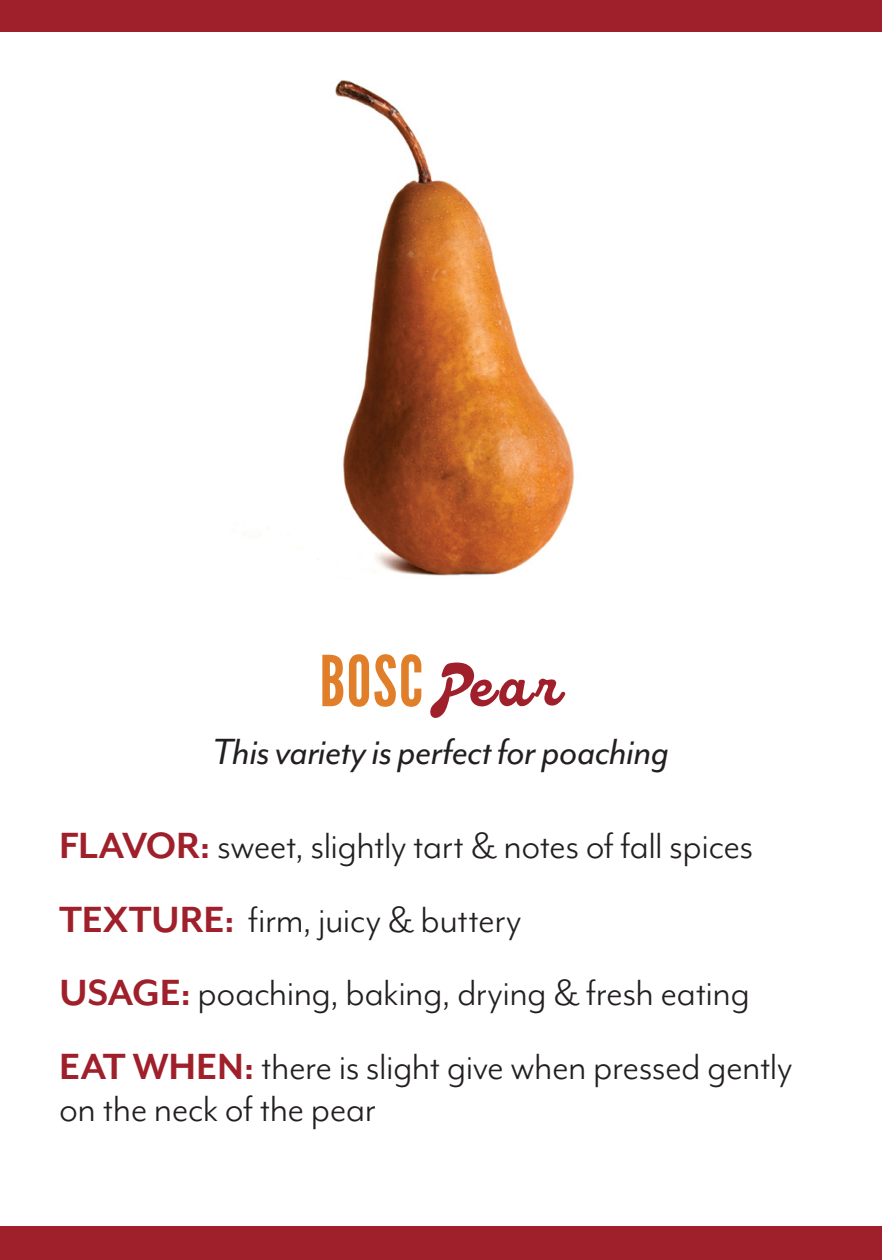
<style>
.page{position:relative;width:882px;height:1260px;background:#fff}
.page>*{position:absolute;margin:0;border:0;box-sizing:border-box;transform-origin:0 0}
.t1{font:70px "League Gothic";color:#e07e29}
.t2{font:42px/42px "Mr Eaves Mod OT";letter-spacing:-.015em;color:#231f20}
.t3{font:italic 42px "Mr Eaves Mod OT";letter-spacing:-.01em;color:#231f20}
.s1{font-family:"BN Rendall Script Cursive";font-size:56px;color:#9f202b}
.s2{font-weight:700;color:#9f202b}
</style>
<div class="page">
<img style="left:269px;top:80px;width:306px;height:496px">
<div style="left:0;top:1227px;width:882px;height:33px;background:#9f202b"></div>
<div style="left:0;top:0;width:882px;height:32px;background:#9f202b"></div>
<p class="t1" style="left:320px;top:640px;width:244px">BOSC <span class="s1">Pear</span></p>
<p class="t3" style="left:213px;top:729px;width:458px">This variety is perfect for poaching</p>
<p class="t2" style="left:59px;top:825px;width:696px"><span class="s2">FLAVOR:</span> sweet, slightly tart &amp; notes of fall spices</p>
<p class="t2" style="left:59px;top:898px;width:464px"><span class="s2">TEXTURE:</span> firm, juicy &amp; buttery</p>
<p class="t2" style="left:59px;top:972px;width:692px"><span class="s2">USAGE:</span> poaching, baking, drying &amp; fresh eating</p>
<p class="t2" style="left:59px;top:1045px;width:735px"><span class="s2">EAT WHEN:</span> there is slight give when pressed gently on the neck of the pear</p>
</div>
